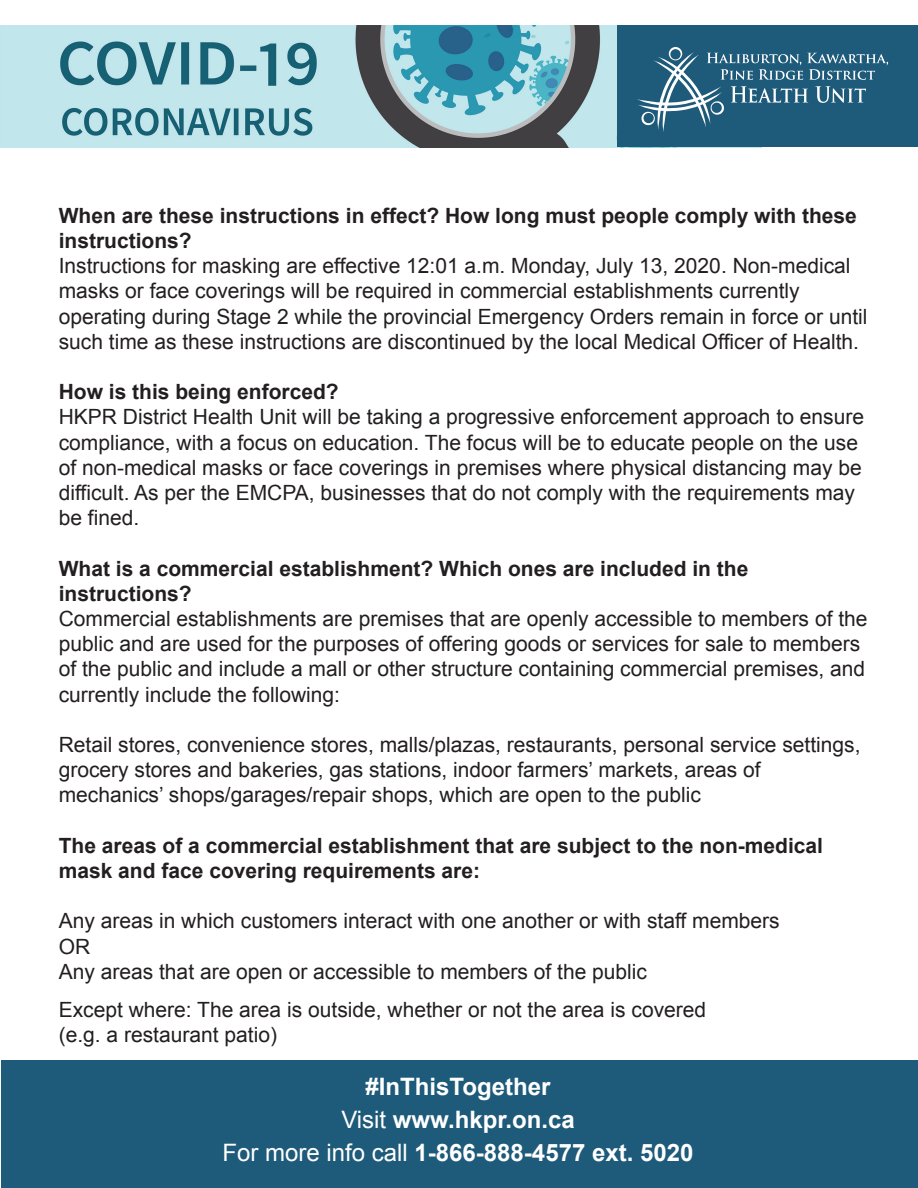
<style>
.page{position:relative;width:918px;height:1188px;background:#fff}
.page>*{position:absolute;margin:0;border:0;box-sizing:border-box;transform-origin:0 0}
.t1{font:700 24px/33px "Arial";color:#fff;text-align:center}
.t2{font:21px/25.2px "Arial";color:#231f20}
.t3{font:700 21px/25.2px "Arial";color:#231f20}
.s1{font-weight:400}
</style>
<div class="page">
<img style="left:0;top:26px;width:618px;height:121px">
<div style="left:618px;top:26px;width:300px;height:121px;background:#1e5a7a"></div>
<svg style="left:637px;top:47px;width:251px;height:85px"></svg>
<div style="left:1px;top:1061px;width:917px;height:127px;background:#1e5a7a"></div>
<p class="t3" style="left:59px;top:203px;width:800px">When are these instructions in effect? How long must people comply with these instructions?</p>
<p class="t2" style="left:59px;top:253px;width:810px">Instructions for masking are effective 12:01 a.m. Monday, July 13, 2020. Non-medical masks or face coverings will be required in commercial establishments currently operating during Stage 2 while the provincial Emergency Orders remain in force or until such time as these instructions are discontinued by the local Medical Officer of Health.</p>
<p class="t3" style="left:59px;top:380px;width:282px">How is this being enforced?</p>
<p class="t2" style="left:59px;top:405px;width:807px">HKPR District Health Unit will be taking a progressive enforcement approach to ensure compliance, with a focus on education. The focus will be to educate people on the use of non-medical masks or face coverings in premises where physical distancing may be difficult. As per the EMCPA, businesses that do not comply with the requirements may be fined.</p>
<p class="t3" style="left:59px;top:556px;width:691px">What is a commercial establishment? Which ones are included in the instructions?</p>
<p class="t2" style="left:59px;top:606px;width:810px">Commercial establishments are premises that are openly accessible to members of the public and are used for the purposes of offering goods or services for sale to members of the public and include a mall or other structure containing commercial premises, and currently include the following:</p>
<p class="t2" style="left:59px;top:732px;width:803px">Retail stores, convenience stores, malls/plazas, restaurants, personal service settings, grocery stores and bakeries, gas stations, indoor farmers’ markets, areas of mechanics’ shops/garages/repair shops, which are open to the public</p>
<p class="t3" style="left:59px;top:833px;width:766px">The areas of a commercial establishment that are subject to the non-medical mask and face covering requirements are:</p>
<p class="t2" style="left:59px;top:909px;width:722px">Any areas in which customers interact with one another or with staff members<br>OR<br>Any areas that are open or accessible to members of the public</p>
<p class="t2" style="left:59px;top:997px;width:649px">Except where: The area is outside, whether or not the area is covered (e.g. a restaurant patio)</p>
<p class="t1" style="left:223px;top:1071px;width:472px">#InThisTogether<br><span class="s1">Visit</span> www.hkpr.on.ca<br><span class="s1">For more info call</span> 1-866-888-4577 ext. 5020</p>
</div>
